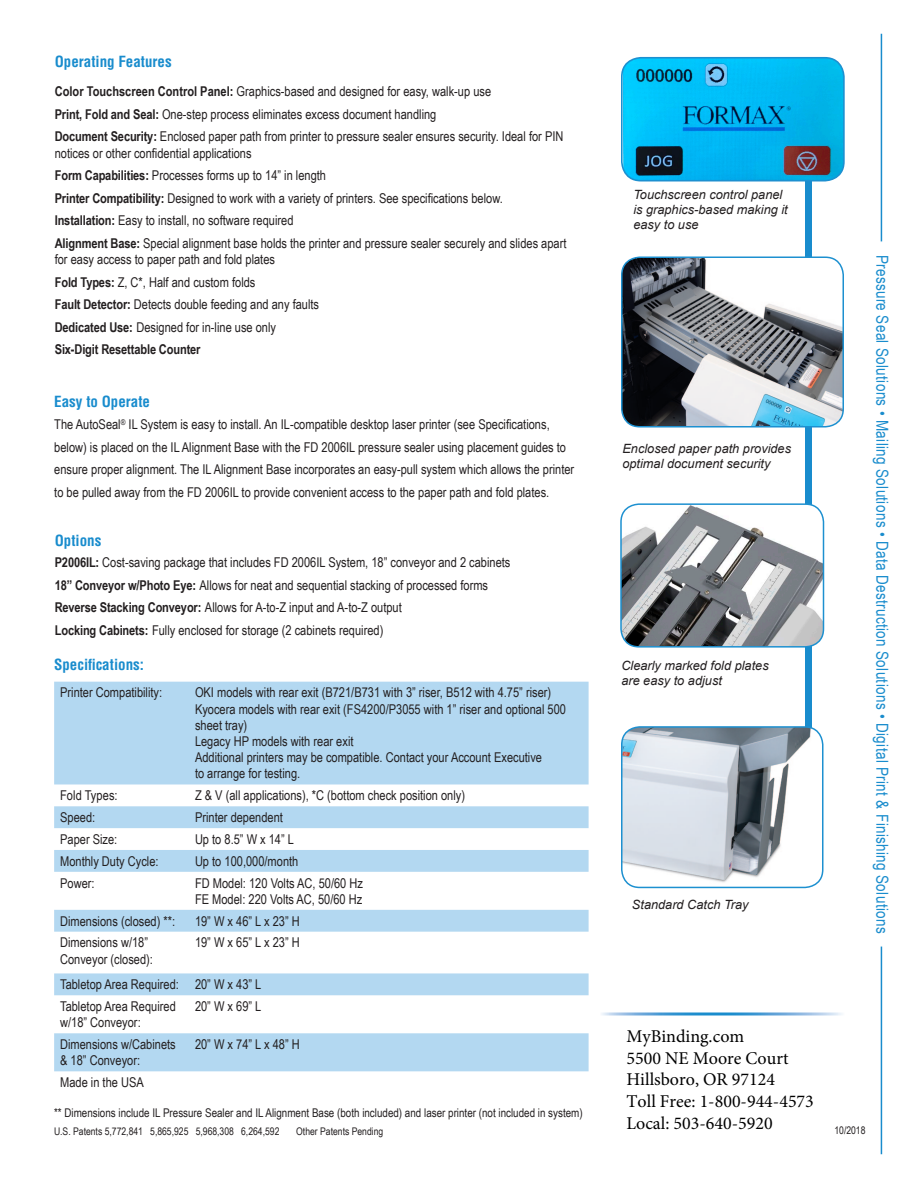
<style>
.page{position:relative;width:918px;height:1188px;background:#fff}
.page>*{position:absolute;margin:0;border:0;box-sizing:border-box;transform-origin:0 0}
.t1{font:18px/21.6px "Minion Pro";color:#000}
.t2{font:16.5px "Arial Narrow";letter-spacing:.02em;color:#198ccd}
.t3{font:700 condensed 15px "Helvetica";color:#198ccd}
.t4{font:13.5px/22.5px "Arial Narrow";color:#231f20}
.t5{font:700 13.5px "Arial Narrow";letter-spacing:-.01em;color:#231f20}
.t6{font:italic 12.75px/15.3px "Arial";color:#231f20}
.t7{font:12px "Arial Narrow";color:#231f20}
.t8{font:10.5px "Arial Narrow";color:#231f20}
.s1{font-weight:700}
</style>
<div class="page">
<div style="left:805px;top:142px;width:7px;height:668px;background:#198ccd"></div>
<div style="left:598px;top:1012px;width:246px;height:4px;border:2px solid #fff"></div>
<hr style="left:881px;top:34px;width:1px;height:1120px;background:#198ccd">
<div style="left:864px;top:241px;width:35px;height:706px;background:#fff"></div>
<svg style="left:54px;top:682px;width:535px;height:389px;fill:#b3d8f1"></svg>
<img style="left:622px;top:259px;width:221px;height:166px">
<div style="left:621px;top:256px;width:223px;height:172px;border:2px solid #1d90d0;border-radius:18px"></div>
<img style="left:622px;top:727px;width:201px;height:160px">
<div style="left:621px;top:726px;width:203px;height:162px;border:2px solid #1d90d0;border-radius:18px"></div>
<img style="left:622px;top:58px;width:222px;height:123px">
<div style="left:621px;top:57px;width:224px;height:124px;border:2px solid #1d90d0;border-radius:19px"></div>
<img style="left:621px;top:504px;width:203px;height:141px">
<div style="left:620px;top:503px;width:204px;height:145px;border:2px solid #1d90d0;border-radius:18px"></div>
<p class="t3" style="left:55px;top:52px;width:119px">Operating Features</p>
<p class="t4" style="left:55px;top:80px;width:438px"><span class="s1">Color Touchscreen Control Panel:</span> Graphics-based and designed for easy, walk-up use</p>
<p class="t4" style="left:55px;top:102px;width:383px"><span class="s1">Print, Fold and Seal:</span> One-step process eliminates excess document handling</p>
<p class="t4" style="left:55px;top:128px;width:510px;line-height:16.5px"><span class="s1">Document Security:</span> Enclosed paper path from printer to pressure sealer ensures security. Ideal for PIN notices or other confidential applications</p>
<p class="t4" style="left:55px;top:164px;width:273px"><span class="s1">Form Capabilities:</span> Processes forms up to 14” in length</p>
<p class="t4" style="left:55px;top:186px;width:450px"><span class="s1">Printer Compatibility:</span> Designed to work with a variety of printers. See specifications below.</p>
<p class="t4" style="left:55px;top:209px;width:240px"><span class="s1">Installation:</span> Easy to install, no software required</p>
<p class="t4" style="left:55px;top:234px;width:513px;line-height:16.5px"><span class="s1">Alignment Base:</span> Special alignment base holds the printer and pressure sealer securely and slides apart for easy access to paper path and fold plates</p>
<p class="t4" style="left:55px;top:270px;width:202px"><span class="s1">Fold Types:</span> Z, C*, Half and custom folds</p>
<p class="t4" style="left:55px;top:293px;width:266px"><span class="s1">Fault Detector:</span> Detects double feeding and any faults</p>
<p class="t4" style="left:55px;top:315px;width:223px"><span class="s1">Dedicated Use:</span> Designed for in-line use only</p>
<p class="t5" style="left:55px;top:339px;width:147px">Six-Digit Resettable Counter</p>
<p class="t3" style="left:54px;top:392px;width:97px">Easy to Operate</p>
<p class="t4" style="left:54px;top:413px;width:521px">The AutoSeal<sup>®</sup> IL System is easy to install. An IL-compatible desktop laser printer (see Specifications, below) is placed on the IL Alignment Base with the FD 2006IL pressure sealer using placement guides to ensure proper alignment. The IL Alignment Base incorporates an easy-pull system which allows the printer to be pulled away from the FD 2006IL to provide convenient access to the paper path and fold plates.</p>
<p class="t3" style="left:55px;top:531px;width:48px">Options</p>
<p class="t4" style="left:55px;top:551px;width:457px"><span class="s1">P2006IL:</span> Cost-saving package that includes FD 2006IL System, 18” conveyor and 2 cabinets</p>
<p class="t4" style="left:55px;top:573px;width:435px"><span class="s1">18” Conveyor w/Photo Eye:</span> Allows for neat and sequential stacking of processed forms</p>
<p class="t4" style="left:55px;top:596px;width:349px"><span class="s1">Reverse Stacking Conveyor:</span> Allows for A-to-Z input and A-to-Z output</p>
<p class="t4" style="left:55px;top:618px;width:330px"><span class="s1">Locking Cabinets:</span> Fully enclosed for storage (2 cabinets required)</p>
<p class="t3" style="left:54px;top:656px;width:91px">Specifications:</p>
<p class="t4" style="left:60px;top:681px;width:104px">Printer Compatibility:</p>
<p class="t4" style="left:195px;top:681px;width:358px">OKI models with rear exit (B721/B731 with 3” riser, B512 with 4.75” riser)</p>
<p class="t4" style="left:195px;top:700px;width:373px;line-height:16.2px">Kyocera models with rear exit (FS4200/P3055 with 1” riser and optional 500 sheet tray)</p>
<p class="t4" style="left:195px;top:730px;width:160px">Legacy HP models with rear exit</p>
<p class="t4" style="left:195px;top:746px;width:349px">Additional printers may be compatible. Contact your Account Executive</p>
<p class="t4" style="left:195px;top:762px;width:107px">to arrange for testing.</p>
<p class="t4" style="left:60px;top:784px;width:59px">Fold Types:</p>
<p class="t4" style="left:195px;top:784px;width:272px">Z &amp; V (all applications), *C (bottom check position only)</p>
<p class="t4" style="left:60px;top:806px;width:37px">Speed:</p>
<p class="t4" style="left:195px;top:806px;width:90px">Printer dependent</p>
<p class="t4" style="left:60px;top:827px;width:59px">Paper Size:</p>
<p class="t4" style="left:195px;top:827px;width:101px">Up to 8.5” W x 14” L</p>
<p class="t4" style="left:60px;top:849px;width:100px">Monthly Duty Cycle:</p>
<p class="t4" style="left:195px;top:849px;width:105px">Up to 100,000/month</p>
<p class="t4" style="left:60px;top:871px;width:36px">Power:</p>
<p class="t4" style="left:195px;top:871px;width:169px">FD Model: 120 Volts AC, 50/60 Hz</p>
<p class="t4" style="left:195px;top:887px;width:169px">FE Model: 220 Volts AC, 50/60 Hz</p>
<p class="t4" style="left:60px;top:909px;width:117px">Dimensions (closed) **:</p>
<p class="t4" style="left:195px;top:909px;width:106px">19” W x 46” L x 23” H</p>
<p class="t4" style="left:60px;top:931px;width:89px">Dimensions w/18”</p>
<p class="t4" style="left:60px;top:947px;width:94px">Conveyor (closed):</p>
<p class="t4" style="left:195px;top:931px;width:106px">19” W x 65” L x 23” H</p>
<p class="t6" style="left:633px;top:187px;width:151px">Touchscreen control panel</p>
<p class="t6" style="left:633px;top:202px;width:156px">is graphics-based making it easy to use</p>
<p class="t6" style="left:622px;top:441px;width:170px">Enclosed paper path provides optimal document security</p>
<p class="t6" style="left:621px;top:658px;width:149px">Clearly marked fold plates are easy to adjust</p>
<p class="t6" style="left:632px;top:897px;width:118px">Standard Catch Tray</p>
<p class="t2" style="left:895px;top:255px;width:680px;rotate:90deg">Pressure Seal Solutions • Mailing Solutions • Data Destruction Solutions • Digital Print &amp; Finishing Solutions</p>
<p class="t4" style="left:60px;top:973px;width:120px">Tabletop Area Required:</p>
<p class="t4" style="left:195px;top:973px;width:68px">20” W x 43” L</p>
<p class="t4" style="left:60px;top:998px;width:117px;line-height:16.2px">Tabletop Area Required w/18” Conveyor:</p>
<p class="t4" style="left:195px;top:995px;width:68px">20” W x 69” L</p>
<p class="t4" style="left:60px;top:1036px;width:117px;line-height:16.2px">Dimensions w/Cabinets &amp; 18” Conveyor:</p>
<p class="t4" style="left:195px;top:1033px;width:106px">20” W x 74” L x 48” H</p>
<p class="t4" style="left:60px;top:1071px;width:85px">Made in the USA</p>
<h1 class="t1" style="left:627px;top:1026px;width:189px">MyBinding.com<br>5500 NE Moore Court<br>Hillsboro, OR 97124<br>Toll Free: 1-800-944-4573<br>Local: 503-640-5920</h1>
<p class="t7" style="left:54px;top:1104px;width:530px">** Dimensions include IL Pressure Sealer and IL Alignment Base (both included) and laser printer (not included in system)</p>
<p class="t8" style="left:54px;top:1123px;width:227px">U.S. Patents 5,772,841 5,865,925 5,968,308 6,264,592</p>
<p class="t8" style="left:296px;top:1123px;width:89px">Other Patents Pending</p>
<p class="t8" style="left:834px;top:1122px;width:33px">10/2018</p>
</div>
